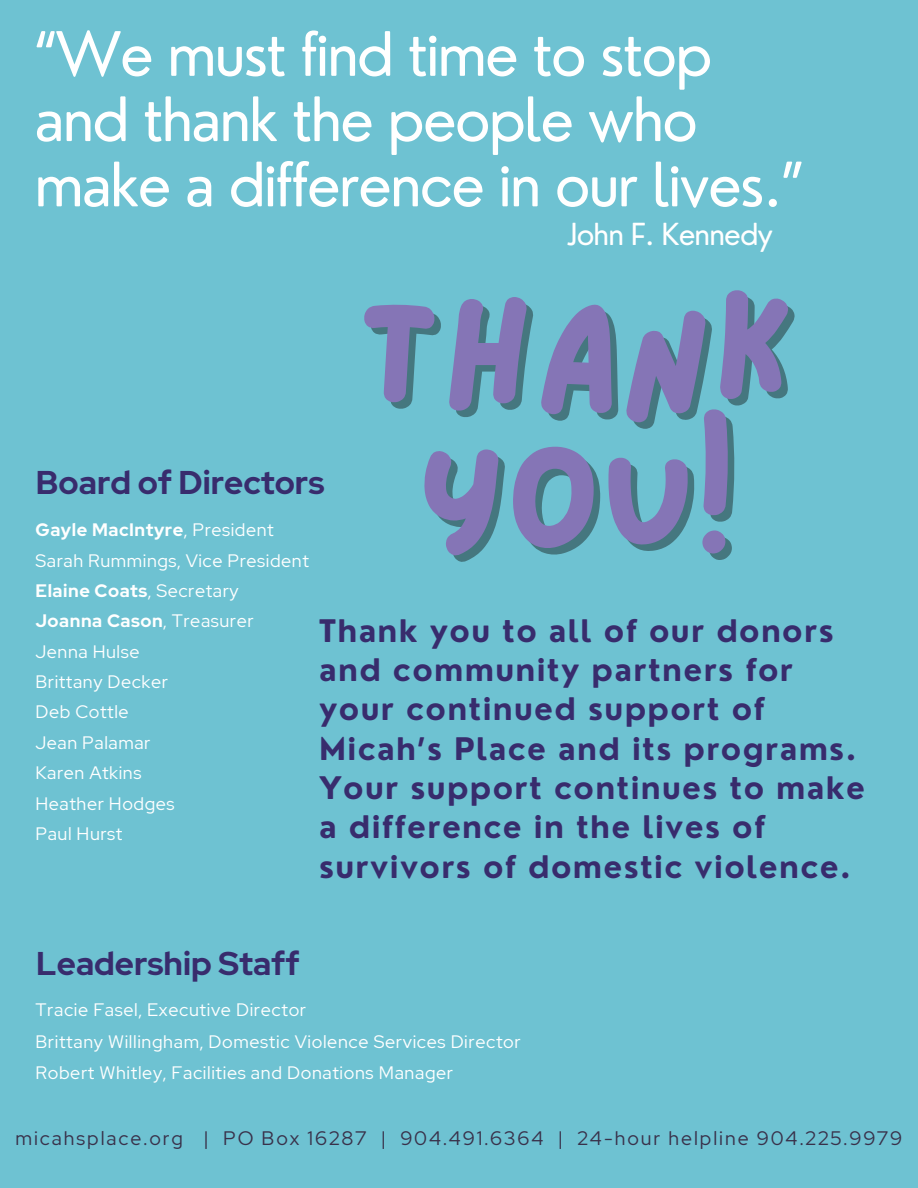
<style>
.page{position:relative;width:918px;height:1188px;background:#6ec2d2}
.page>*{position:absolute;margin:0;border:0;box-sizing:border-box;transform-origin:0 0}
.t1{font:147.3px/145.5px "Lazydog";color:rgb(8 7 4/.4);text-align:center}
.t2{font:59.7px/65.2px "Nourd";letter-spacing:-.03em;color:#fff}
.t3{font:700 32.85px "Red Hat Display";color:#382c6d}
.t4{font:700 30.3px/39.3px "Nourd";letter-spacing:.045em;color:#382c6d}
.t5{font:29.7px "Nourd";letter-spacing:-.03em;color:#fff}
.t6{font:19.5px "Red Hat Display";letter-spacing:.1em;color:#39314a}
.t7{font:18px/30.3px "Red Hat Display";letter-spacing:.035em;color:#fff}
.s1{font-weight:700}
</style>
<div class="page">
<h2 class="t2" style="left:34px;top:22px;width:771px">“We must find time to stop and thank the people who make a difference in our lives.”</h2>
<h3 class="t5" style="left:567px;top:216px;width:208px">John F. Kennedy</h3>
<h1 class="t1" style="left:363px;top:281px;width:440px">THANK<br>YOU!</h1>
<h3 class="t3" style="left:36px;top:461px;width:290px">Board of Directors</h3>
<p class="t7" style="left:36px;top:514px;width:275px"><span class="s1">Gayle MacIntyre</span>, President<br>Sarah Rummings, Vice President<br><span class="s1">Elaine Coats</span>, Secretary<br><span class="s1">Joanna Cason</span>, Treasurer<br>Jenna Hulse<br>Brittany Decker<br>Deb Cottle<br>Jean Palamar<br>Karen Atkins<br>Heather Hodges<br>Paul Hurst</p>
<h3 class="t4" style="left:319px;top:611px;width:547px">Thank you to all of our donors and community partners for your continued support of<br>Micah’s Place and its programs.<br>Your support continues to make a difference in the lives of survivors of domestic violence.</h3>
<h3 class="t3" style="left:36px;top:942px;width:265px">Leadership Staff</h3>
<p class="t7" style="left:36px;top:994px;width:487px;line-height:31.5px">Tracie Fasel, Executive Director<br>Brittany Willingham, Domestic Violence Services Director<br>Robert Whitley, Facilities and Donations Manager</p>
<p class="t6" style="left:15px;top:1126px;width:888px">micahsplace.org | PO Box 16287 | 904.491.6364 | 24-hour helpline 904.225.9979</p>
</div>
